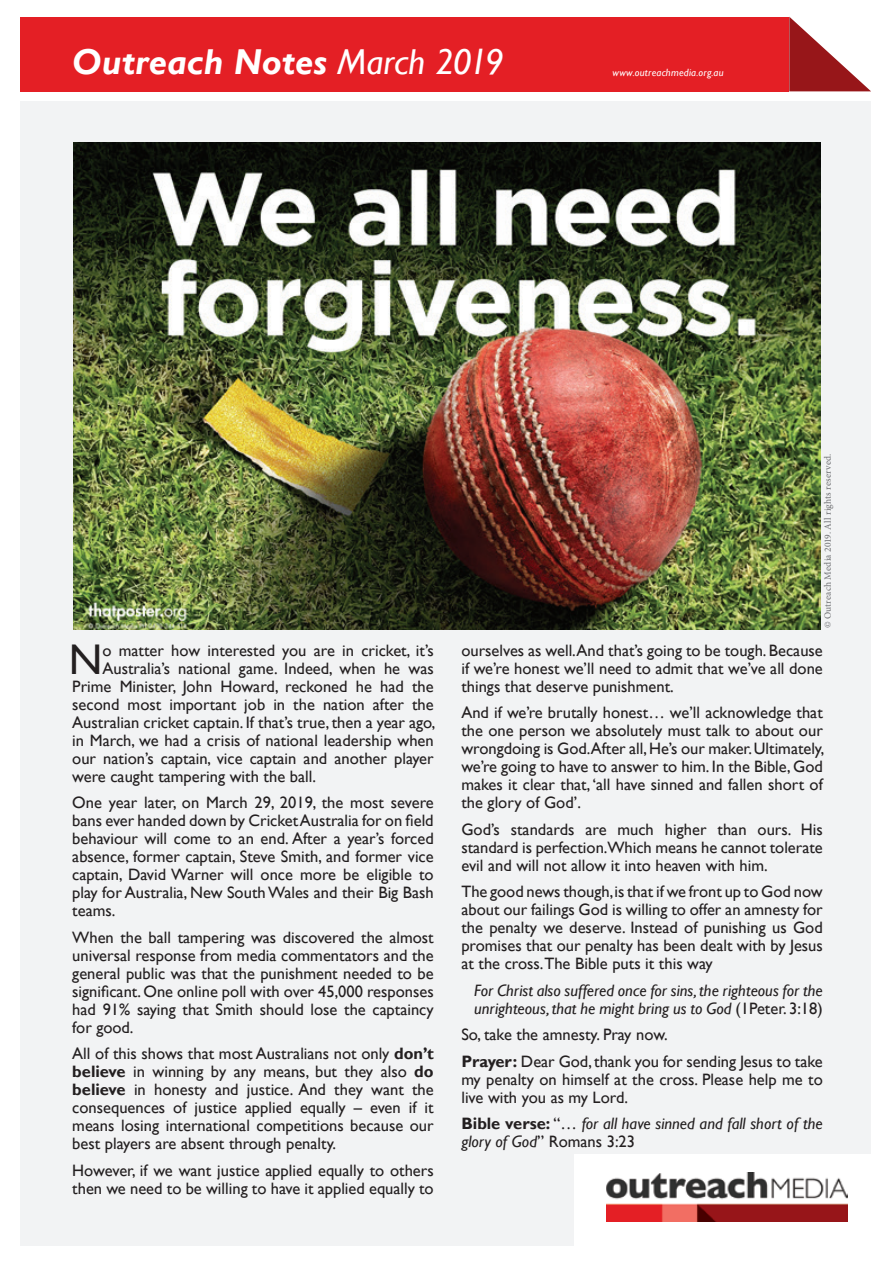
<style>
.page{position:relative;width:893px;height:1263px;background:#fff}
.page>*{position:absolute;margin:0;border:0;box-sizing:border-box;transform-origin:0 0}
.t1{font:42.9px "Gill Sans";color:#231f20}
.t2{font:italic 700 36px "Gill Sans";color:#fff}
.t3{font:16.5px/18px "Gill Sans";color:#231f20;text-align:justify}
.t4{font:italic 16.5px/18px "Gill Sans";color:#231f20}
.t5{font:italic 10.5px "Gill Sans";letter-spacing:.025em;color:#fff}
.t6{font:9.6px "Minion Pro";letter-spacing:.025em;color:#6c6d70}
.s1{font-weight:400}
.s2{font-weight:700}
.s3{font-style:normal}
.s4{font-weight:700;font-style:normal}
</style>
<div class="page">
<div style="left:20px;top:101px;width:851px;height:1145px;background:#f2f3f4"></div>
<div style="left:21px;top:17px;width:768px;height:74px;background:#e41f25"></div>
<svg style="left:789px;top:17px;width:82px;height:74px"></svg>
<div style="left:575px;top:1154px;width:318px;height:109px;background:#fff"></div>
<img style="left:606px;top:1172px;width:241px;height:49px">
<img style="left:73px;top:142px;width:747px;height:487px">
<h2 class="t2" style="left:72px;top:41px;width:433px">Outreach Notes <span class="s1">March 2019</span></h2>
<p class="t5" style="left:612px;top:67px;width:113px">www.outreachmedia.org.au</p>
<p class="t6" style="left:821px;top:628px;width:176px;rotate:-90deg">© Outreach Media 2019. All rights reserved.</p>
<h1 class="t1" style="left:69px;top:634px;width:35px">N</h1>
<p class="t3" style="left:102px;top:641px;width:333px">o matter how interested you are in cricket, it’s</p>
<p class="t3" style="left:102px;top:659px;width:333px">Australia’s national game. Indeed, when he was</p>
<p class="t3" style="left:72px;top:677px;width:363px">Prime Minister, John Howard, reckoned he had the</p>
<p class="t3" style="left:72px;top:695px;width:363px">second most important job in the nation after the</p>
<p class="t3" style="left:72px;top:713px;width:365px">Australian cricket captain. If that’s true, then a year ago,</p>
<p class="t3" style="left:72px;top:731px;width:363px">in March, we had a crisis of national leadership when</p>
<p class="t3" style="left:72px;top:749px;width:363px">our nation’s captain, vice captain and another player</p>
<p class="t3" style="left:72px;top:767px;width:245px">were caught tampering with the ball.</p>
<p class="t3" style="left:72px;top:794px;width:363px">One year later, on March 29, 2019, the most severe bans ever handed down by Cricket Australia for on field behaviour will come to an end. After a year’s forced absence, former captain, Steve Smith, and former vice captain, David Warner will once more be eligible to play for Australia, New South Wales and their Big Bash teams.</p>
<p class="t3" style="left:72px;top:928px;width:363px">When the ball tampering was discovered the almost universal response from media commentators and the general public was that the punishment needed to be significant. One online poll with over 45,000 responses had 91% saying that Smith should lose the captaincy for good.</p>
<p class="t3" style="left:72px;top:1045px;width:363px">All of this shows that most Australians not only <span class="s2">don’t believe</span> in winning by any means, but they also <span class="s2">do believe</span> in honesty and justice. And they want the consequences of justice applied equally – even if it means losing international competitions because our best players are absent through penalty.</p>
<p class="t3" style="left:72px;top:1161px;width:363px">However, if we want justice applied equally to others then we need to be willing to have it applied equally to</p>
<p class="t3" style="left:461px;top:641px;width:363px">ourselves as well.And that’s going to be tough. Because if we’re honest we’ll need to admit that we’ve all done things that deserve punishment.</p>
<p class="t3" style="left:461px;top:704px;width:365px">And if we’re brutally honest… we’ll acknowledge that the one person we absolutely must talk to about our wrongdoing is God.After all, He’s our maker. Ultimately, we’re going to have to answer to him. In the Bible, God makes it clear that, ‘all have sinned and fallen short of the glory of God’.</p>
<p class="t3" style="left:461px;top:820px;width:363px">God’s standards are much higher than ours. His standard is perfection.Which means he cannot tolerate evil and will not allow it into heaven with him.</p>
<p class="t3" style="left:461px;top:883px;width:363px">The good news though, is that if we front up to God now about our failings God is willing to offer an amnesty for the penalty we deserve. Instead of punishing us God promises that our penalty has been dealt with by Jesus at the cross.The Bible puts it this way</p>
<p class="t4" style="left:474px;top:981px;width:350px">For Christ also suffered once for sins, the righteous for the unrighteous, that he might bring us to God <span class="s3">(1Peter. 3:18)</span></p>
<p class="t3" style="left:461px;top:1022px;width:363px;line-height:26.5px">So, take the amnesty. Pray now.<br><span class="s2">Prayer:</span> Dear God, thank you for sending Jesus to take</p>
<p class="t3" style="left:461px;top:1070px;width:363px">my penalty on himself at the cross. Please help me to live with you as my Lord.</p>
<p class="t4" style="left:461px;top:1115px;width:363px"><span class="s4">Bible verse:</span> <span class="s3">“…</span> for all have sinned and fall short of the glory of God<span class="s3">” Romans 3:23</span></p>
</div>
